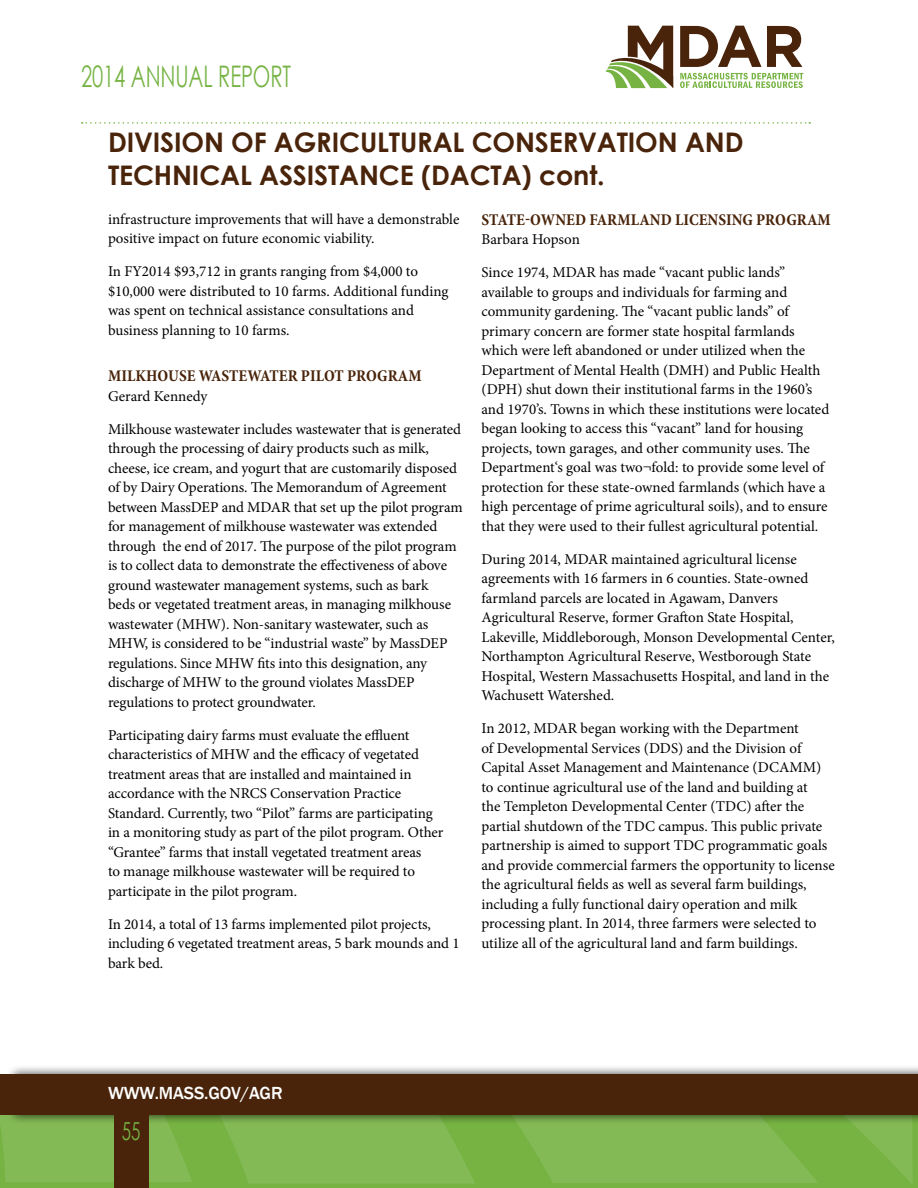
<style>
.page{position:relative;width:918px;height:1188px;background:#fff}
.page>*{position:absolute;margin:0;border:0;box-sizing:border-box;transform-origin:0 0}
.t1{font:29.7px "Century Gothic";letter-spacing:-.005em;color:#76b343;scale:.68 1}
.t2{font:700 27px/32.4px "Century Gothic";letter-spacing:-.005em;color:#49240a}
.t3{font:24.75px "Century Gothic";color:#76b343;scale:.68 1}
.t4{font:500 18px "Franklin Gothic";letter-spacing:-.005em;color:#fff}
.t5{font:700 condensed 16.5px "Minion Pro";letter-spacing:.005em;color:#49240a}
.t6{font:15px/19.5px "Minion Pro";letter-spacing:-.005em;color:#000}
</style>
<div class="page">
<div style="left:0;top:1110px;width:918px;height:78px;background:#76b343"></div>
<svg style="left:148px;top:1125px;width:764px;height:60px"></svg>
<svg style="left:475px;top:1125px;width:343px;height:58px;fill:#83ba55"></svg>
<svg style="left:0;top:1115px;width:475px;height:69px"></svg>
<div style="left:5px;top:1065px;width:913px;height:60px;background:#000;opacity:.75"></div>
<div style="left:0;top:1074px;width:918px;height:41px;background:#49240a"></div>
<div style="left:114px;top:1096px;width:34px;height:92px;background:#49240a"></div>
<svg style="left:680px;top:73px;width:123px;height:15px"></svg>
<svg style="left:680px;top:26px;width:122px;height:41px"></svg>
<svg style="left:606px;top:26px;width:67px;height:62px"></svg>
<svg style="left:82px;top:122px;width:728px;height:2px"></svg>
<h1 class="t1" style="left:81px;top:56px;width:311px">2014 ANNUAL REPORT</h1>
<h2 class="t2" style="left:108px;top:125px;width:637px">DIVISION OF AGRICULTURAL CONSERVATION AND<br>TECHNICAL ASSISTANCE (DACTA) cont.</h2>
<p class="t6" style="left:108px;top:209px;width:353px">infrastructure improvements that will have a demonstrable positive impact on future economic viability.</p>
<p class="t6" style="left:108px;top:262px;width:342px">In FY2014 $93,712 in grants ranging from $4,000 to $10,000 were distributed to 10 farms. Additional funding was spent on technical assistance consultations and business planning to 10 farms.</p>
<p class="t5" style="left:108px;top:365px;width:315px">MILKHOUSE WASTEWATER PILOT PROGRAM</p>
<p class="t6" style="left:108px;top:386px;width:101px">Gerard Kennedy</p>
<p class="t6" style="left:108px;top:419px;width:356px">Milkhouse wastewater includes wastewater that is generated through the processing of dairy products such as milk, cheese, ice cream, and yogurt that are customarily disposed of by Dairy Operations. The Memorandum of Agreement between MassDEP and MDAR that set up the pilot program for management of milkhouse wastewater was extended through the end of 2017. The purpose of the pilot program is to collect data to demonstrate the effectiveness of above ground wastewater management systems, such as bark<br>beds or vegetated treatment areas, in managing milkhouse wastewater (MHW). Non-sanitary wastewater, such as MHW, is considered to be “industrial waste” by MassDEP regulations. Since MHW fits into this designation, any discharge of MHW to the ground violates MassDEP regulations to protect groundwater.</p>
<p class="t6" style="left:108px;top:725px;width:337px">Participating dairy farms must evaluate the effluent characteristics of MHW and the efficacy of vegetated treatment areas that are installed and maintained in accordance with the NRCS Conservation Practice Standard. Currently, two “Pilot” farms are participating in a monitoring study as part of the pilot program. Other “Grantee” farms that install vegetated treatment areas<br>to manage milkhouse wastewater will be required to participate in the pilot program.</p>
<p class="t6" style="left:108px;top:914px;width:353px">In 2014, a total of 13 farms implemented pilot projects, including 6 vegetated treatment areas, 5 bark mounds and 1 bark bed.</p>
<p class="t5" style="left:482px;top:208px;width:351px">STATE-OWNED FARMLAND LICENSING PROGRAM</p>
<p class="t6" style="left:482px;top:230px;width:100px">Barbara Hopson</p>
<p class="t6" style="left:482px;top:263px;width:349px">Since 1974, MDAR has made “vacant public lands” available to groups and individuals for farming and community gardening. The “vacant public lands” of primary concern are former state hospital farmlands which were left abandoned or under utilized when the Department of Mental Health (DMH) and Public Health (DPH) shut down their institutional farms in the 1960’s and 1970’s. Towns in which these institutions were located began looking to access this “vacant” land for housing projects, town garages, and other community uses. The Department‘s goal was two¬fold: to provide some level of protection for these state-owned farmlands (which have a high percentage of prime agricultural soils), and to ensure that they were used to their fullest agricultural potential.</p>
<p class="t6" style="left:482px;top:549px;width:355px">During 2014, MDAR maintained agricultural license agreements with 16 farmers in 6 counties. State-owned farmland parcels are located in Agawam, Danvers Agricultural Reserve, former Grafton State Hospital, Lakeville, Middleborough, Monson Developmental Center, Northampton Agricultural Reserve, Westborough State Hospital, Western Massachusetts Hospital, and land in the Wachusett Watershed.</p>
<p class="t6" style="left:482px;top:719px;width:355px">In 2012, MDAR began working with the Department<br>of Developmental Services (DDS) and the Division of Capital Asset Management and Maintenance (DCAMM) to continue agricultural use of the land and building at<br>the Templeton Developmental Center (TDC) after the partial shutdown of the TDC campus. This public private partnership is aimed to support TDC programmatic goals and provide commercial farmers the opportunity to license the agricultural fields as well as several farm buildings, including a fully functional dairy operation and milk processing plant. In 2014, three farmers were selected to utilize all of the agricultural land and farm buildings.</p>
<p class="t4" style="left:108px;top:1082px;width:176px">WWW.MASS.GOV/AGR</p>
<h3 class="t3" style="left:122px;top:1114px;width:29px">55</h3>
</div>
